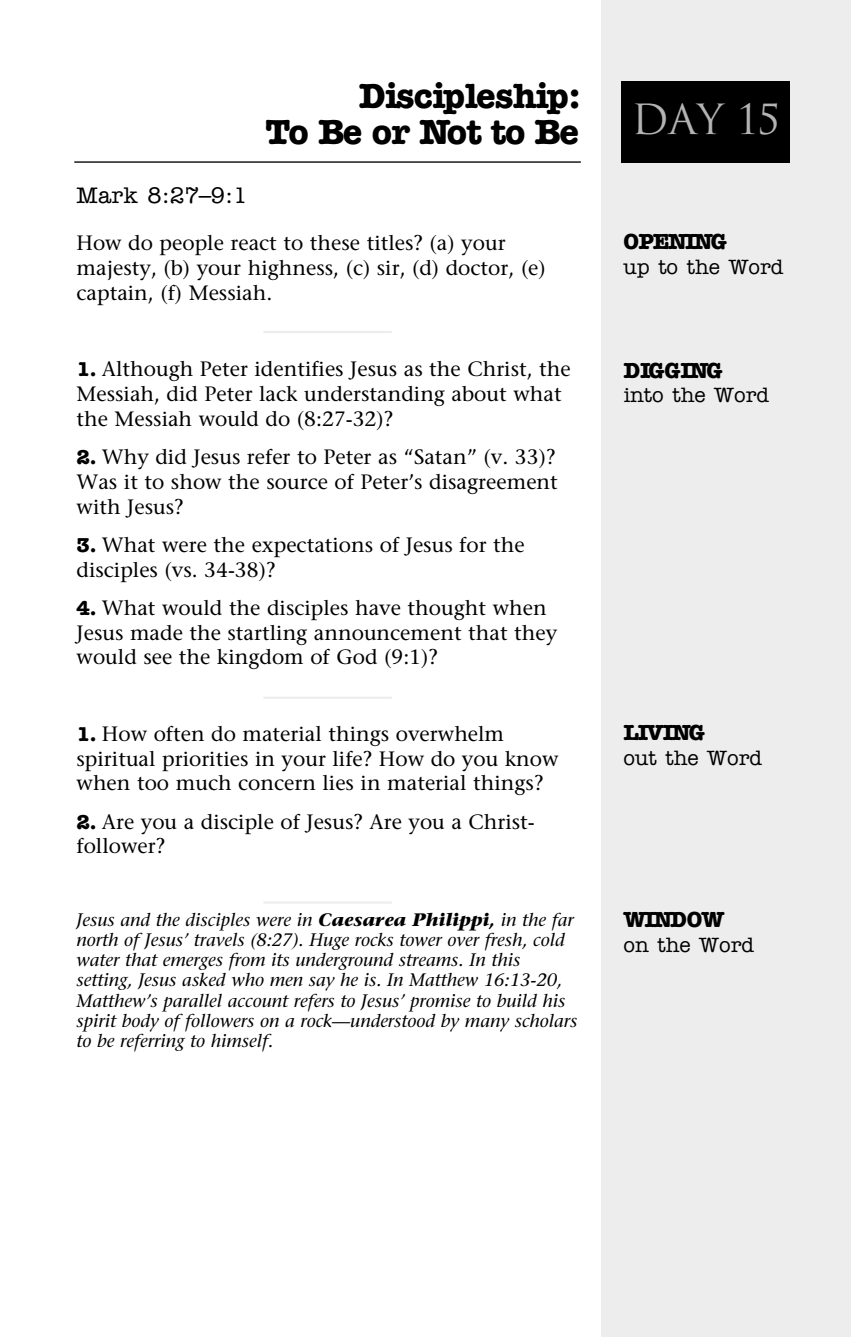
<style>
.page{position:relative;width:851px;height:1337px;background:#fff}
.page>*{position:absolute;margin:0;border:0;box-sizing:border-box;transform-origin:0 0}
.t1{font:40.5px "Trajan";color:#b3b3b3}
.t2{font:700 36px/36px "American Typewriter";letter-spacing:-.03em;color:#000;text-align:right}
.t3{font:700 22.5px "American Typewriter";letter-spacing:-.09em;color:#000}
.t4{font:500 22.5px "American Typewriter";color:#000}
.t5{font:700 22.5px "American Typewriter";letter-spacing:-.055em;color:#000}
.t6{font:20.7px/24.8px "Stone Serif";color:#000}
.t7{font:500 20.7px "American Typewriter";color:#000}
.t8{font:italic 18px/20.2px "Stone Serif";color:#000}
.s1{font-family:"American Typewriter";font-weight:700}
.s2{font-weight:700}
</style>
<div class="page">
<div style="left:601px;top:0;width:249px;height:1336px;background:#ededed"></div>
<div style="left:621px;top:81px;width:169px;height:81px;background:#000"></div>
<hr style="left:74px;top:161px;width:506px;height:2px;background:#000">
<hr style="left:263px;top:331px;width:129px;height:2px;background:#ededed">
<hr style="left:263px;top:696px;width:129px;height:3px;background:#ededed">
<hr style="left:263px;top:901px;width:129px;height:2px;background:#ededed">
<h2 class="t2" style="left:265px;top:81px;width:316px">Discipleship:<br>To Be or Not to Be</h2>
<p class="t4" style="left:76px;top:187px;width:173px">Mark 8:27–9:1</p>
<p class="t6" style="left:76px;top:233px;width:471px">How do people react to these titles? (a) your majesty, (b) your highness, (c) sir, (d) doctor, (e) captain, (f) Messiah.</p>
<p class="t6" style="left:76px;top:359px;width:496px"><span class="s1">1.</span> Although Peter identifies Jesus as the Christ, the<br>Messiah, did Peter lack understanding about what the Messiah would do (8:27-32)?</p>
<p class="t6" style="left:76px;top:447px;width:483px;text-align:justify"><span class="s1">2.</span> Why did Jesus refer to Peter as “Satan” (v. 33)?<br>Was it to show the source of Peter’s disagreement with Jesus?</p>
<p class="t6" style="left:76px;top:534px;width:450px"><span class="s1">3.</span> What were the expectations of Jesus for the disciples (vs. 34-38)?</p>
<p class="t6" style="left:76px;top:597px;width:482px"><span class="s1">4.</span> What would the disciples have thought when<br>Jesus made the startling announcement that they would see the kingdom of God (9:1)?</p>
<p class="t6" style="left:76px;top:723px;width:483px"><span class="s1">1.</span> How often do material things overwhelm spiritual priorities in your life? How do you know when too much concern lies in material things?</p>
<p class="t6" style="left:76px;top:811px;width:460px"><span class="s1">2.</span> Are you a disciple of Jesus? Are you a Christ&shy;follower?</p>
<p class="t8" style="left:76px;top:911px;width:502px">Jesus and the disciples were in <span class="s2">Caesarea Philippi,</span> in the far north of Jesus’ travels (8:27). Huge rocks tower over fresh, cold water that emerges from its underground streams. In this setting, Jesus asked who men say he is. In Matthew 16:13-20, Matthew’s parallel account refers to Jesus’ promise to build his spirit body of followers on a rock—understood by many scholars to be referring to himself.</p>
<h1 class="t1" style="left:631px;top:96px;width:150px">Day 15</h1>
<p class="t3" style="left:623px;top:234px;width:105px">OPENING</p>
<p class="t7" style="left:623px;top:260px;width:161px">up to the Word</p>
<p class="t5" style="left:623px;top:362px;width:100px">DIGGING</p>
<p class="t7" style="left:623px;top:388px;width:147px">into the Word</p>
<p class="t3" style="left:623px;top:724px;width:83px">LIVING</p>
<p class="t7" style="left:623px;top:750px;width:140px">out the Word</p>
<p class="t3" style="left:623px;top:911px;width:102px">WINDOW</p>
<p class="t7" style="left:623px;top:937px;width:132px">on the Word</p>
</div>
